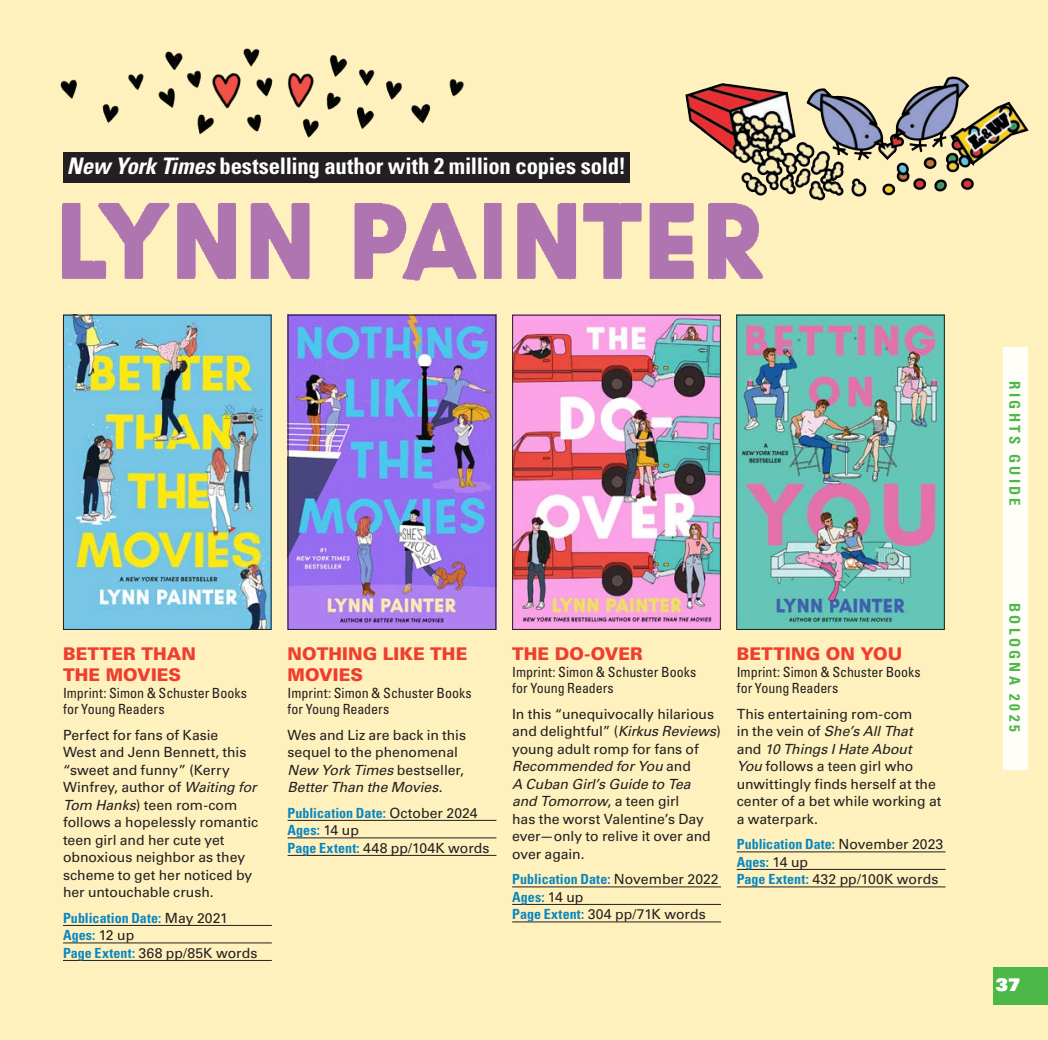
<style>
.page{position:relative;width:1048px;height:1040px;background:#fff}
.page>*{position:absolute;margin:0;border:0;box-sizing:border-box;transform-origin:0 0}
.burst-inline-black-box-white-text{font:700 condensed 22.75px "Univers LT Std";letter-spacing:-.01em;color:#fff}
.t1{font:900 17.5px/21px "Univers LT Std";letter-spacing:.005em;color:#ef3e2e}
.t2{font:17.5px "Univers LT Std X Black";color:#fff}
.t3{font:700 condensed 14.88px "Univers LT Std";letter-spacing:.22em;color:#4cb848}
.body_no_keynote{font:14px/17.5px "Univers LT Std";letter-spacing:-.005em;color:#231f20}
.author_etc{font:condensed 14px/16.6px "Univers LT Std";color:#231f20}
.PubDate_Pages{font:700 condensed 14px "Univers LT Std";letter-spacing:.005em;color:#0a87bf}
.PubDate_Pages-2{font:14px "Univers LT Std";letter-spacing:.005em;color:#231f20}
.s1{font-style:italic}
.s2{font-weight:400;font-stretch:normal;color:#231f20}
.s3{font-weight:700;font-stretch:condensed;color:#0a87bf}
</style>
<div class="page">
<div style="left:0;top:0;width:1047px;height:1040px;background:#fff1be"></div>
<hr style="left:736px;top:851px;width:209px;height:1px;background:#231f20">
<hr style="left:736px;top:869px;width:209px;height:1px;background:#231f20">
<hr style="left:736px;top:886px;width:209px;height:1px;background:#231f20">
<img style="left:738px;top:317px;width:204px;height:311px">
<div style="left:736px;top:315px;width:208px;height:315px;border:1px solid #231f20"></div>
<img style="left:65px;top:317px;width:204px;height:311px">
<div style="left:63px;top:315px;width:208px;height:315px;border:1px solid #231f20"></div>
<hr style="left:63px;top:925px;width:209px;height:1px;background:#231f20">
<hr style="left:63px;top:942px;width:209px;height:1px;background:#231f20">
<hr style="left:63px;top:960px;width:209px;height:1px;background:#231f20">
<img style="left:289px;top:317px;width:205px;height:311px">
<div style="left:287px;top:315px;width:209px;height:315px;border:1px solid #231f20"></div>
<hr style="left:287px;top:820px;width:209px;height:1px;background:#231f20">
<hr style="left:287px;top:837px;width:209px;height:1px;background:#231f20">
<hr style="left:287px;top:855px;width:209px;height:1px;background:#231f20">
<img style="left:514px;top:317px;width:204px;height:311px">
<div style="left:512px;top:315px;width:208px;height:315px;border:1px solid #231f20"></div>
<hr style="left:512px;top:886px;width:209px;height:1px;background:#231f20">
<hr style="left:512px;top:904px;width:209px;height:1px;background:#231f20">
<hr style="left:512px;top:921px;width:209px;height:1px;background:#231f20">
<img style="left:62px;top:203px;width:702px;height:78px">
<img style="left:677px;top:76px;width:352px;height:135px">
<div style="left:63px;top:152px;width:567px;height:31px;background:#231f20"></div>
<img style="left:60px;top:48px;width:404px;height:89px">
<div style="left:1003px;top:346px;width:24px;height:423px;background:#fffdf8"></div>
<div style="left:992px;top:967px;width:55px;height:37px;background:#4cb848"></div>
<p class="burst-inline-black-box-white-text" style="left:67px;top:152px;width:560px"><span class="s1">New York Times</span> bestselling author with 2 million copies sold!</p>
<p class="t1" style="left:63px;top:643px;width:134px">BETTER THAN<br>THE MOVIES</p>
<p class="author_etc" style="left:63px;top:684px;width:185px">Imprint: Simon &amp; Schuster Books for Young Readers</p>
<p class="body_no_keynote" style="left:63px;top:726px;width:197px">Perfect for fans of Kasie<br>West and Jenn Bennett, this “sweet and funny” (Kerry<br>Winfrey, author of <span class="s1">Waiting for<br>Tom Hanks</span>) teen rom-com follows a hopelessly romantic teen girl and her cute yet obnoxious neighbor as they scheme to get her noticed by her untouchable crush.</p>
<p class="PubDate_Pages" style="left:63px;top:909px;width:166px">Publication Date: <span class="s2">May 2021</span></p>
<p class="PubDate_Pages" style="left:63px;top:926px;width:73px">Ages: <span class="s2">12 up</span></p>
<p class="PubDate_Pages-2" style="left:63px;top:944px;width:196px"><span class="s3">Page Extent:</span> 368 pp/85K words</p>
<p class="t1" style="left:287px;top:643px;width:181px">NOTHING LIKE THE<br>MOVIES</p>
<p class="author_etc" style="left:287px;top:684px;width:185px">Imprint: Simon &amp; Schuster Books for Young Readers</p>
<p class="body_no_keynote" style="left:287px;top:726px;width:180px">Wes and Liz are back in this sequel to the phenomenal<br><span class="s1">New York Times</span> bestseller,<br><span class="s1">Better Than the Movies</span>.</p>
<p class="PubDate_Pages" style="left:287px;top:804px;width:191px">Publication Date: <span class="s2">October 2024</span></p>
<p class="PubDate_Pages" style="left:287px;top:821px;width:73px">Ages: <span class="s2">14 up</span></p>
<p class="PubDate_Pages-2" style="left:287px;top:839px;width:203px"><span class="s3">Page Extent:</span> 448 pp/104K words</p>
<p class="t1" style="left:512px;top:643px;width:132px">THE DO-OVER</p>
<p class="author_etc" style="left:512px;top:663px;width:185px">Imprint: Simon &amp; Schuster Books for Young Readers</p>
<p class="body_no_keynote" style="left:512px;top:705px;width:210px">In this “unequivocally hilarious and delightful” (<span class="s1">Kirkus Reviews</span>) young adult romp for fans of<br><span class="s1">Recommended for You</span> and<br><span class="s1">A Cuban Girl’s Guide to Tea<br>and Tomorrow</span>, a teen girl<br>has the worst Valentine’s Day ever—only to relive it over and over again.</p>
<p class="PubDate_Pages" style="left:512px;top:870px;width:208px">Publication Date: <span class="s2">November 2022</span></p>
<p class="PubDate_Pages" style="left:512px;top:888px;width:73px">Ages: <span class="s2">14 up</span></p>
<p class="PubDate_Pages-2" style="left:512px;top:905px;width:195px"><span class="s3">Page Extent:</span> 304 pp/71K words</p>
<p class="t1" style="left:736px;top:643px;width:167px">BETTING ON YOU</p>
<p class="author_etc" style="left:736px;top:663px;width:185px">Imprint: Simon &amp; Schuster Books for Young Readers</p>
<p class="body_no_keynote" style="left:736px;top:705px;width:206px">This entertaining rom-com<br>in the vein of <span class="s1">She’s All That<br></span>and <span class="s1">10 Things I Hate About<br>You</span> follows a teen girl who unwittingly finds herself at the center of a bet while working at a waterpark.</p>
<p class="PubDate_Pages" style="left:736px;top:835px;width:208px">Publication Date: <span class="s2">November 2023</span></p>
<p class="PubDate_Pages" style="left:736px;top:853px;width:73px">Ages: <span class="s2">14 up</span></p>
<p class="PubDate_Pages-2" style="left:736px;top:870px;width:203px"><span class="s3">Page Extent:</span> 432 pp/100K words</p>
<p class="t3" style="left:1023px;top:381px;width:126px;rotate:90deg">RIGHTS GUIDE</p>
<p class="t3" style="left:1023px;top:603px;width:130px;rotate:90deg">BOLOGNA 2025</p>
<p class="t2" style="left:995px;top:973px;width:26px">37</p>
</div>
